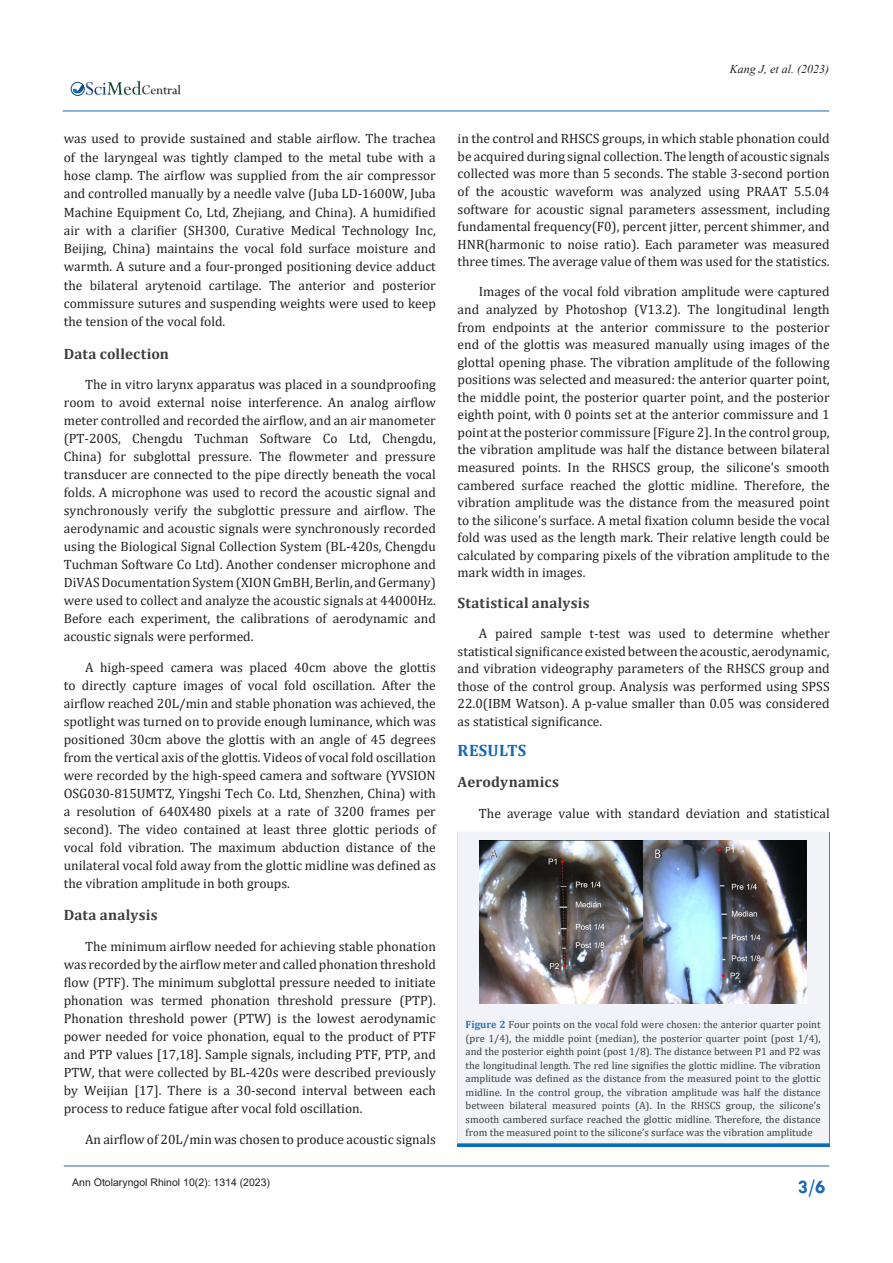
<style>
.page{position:relative;width:893px;height:1263px;background:#fff}
.page>*{position:absolute;margin:0;border:0;box-sizing:border-box;transform-origin:0 0}
.t1{font:700 19.5px "Tw Cen";color:#1768b4}
.Normal__Web{font:700 16.5px "Cambria";letter-spacing:.015em;color:#1768b4}
.Normal__Web-2{font:700 15px "Cambria";letter-spacing:.015em;color:#3e3e3f}
.t2{font:14.55px "Perpetua";color:#211e1e}
.Normal__Web-3{font:13.5px/18px "Cambria";color:#231f20;text-align:justify}
.t3{font:12.3px "Myriad Pro";color:#fff}
.t4{font:italic 12px "Times New Roman";color:#231f20}
.t5{font:10.5px/13.5px "Cambria";color:#3e3e3f;text-align:justify}
.t6{font:10.5px "Arial";color:#231f20}
.s1{font-weight:700;color:#2a71b8}
</style>
<div class="page">
<img style="left:87px;top:85px;width:94px;height:11px">
<div style="left:71px;top:82px;width:14px;height:14px;border:1px solid #074d7c;border-radius:50%"></div>
<svg style="left:73px;top:81px;width:68px;height:14px"></svg>
<hr style="left:64px;top:1166px;width:765px;height:1px;background:#1768b4">
<hr style="left:63px;top:111px;width:766px;height:1px;background:#1768b4">
<div style="left:457px;top:832px;width:372px;height:311px;background:#f1f3f9"></div>
<hr style="left:457px;top:1143px;width:372px;height:3px;background:#0072bc">
<img style="left:480px;top:840px;width:327px;height:163px">
<p class="t2" style="left:142px;top:81px;width:41px">Central</p>
<p class="Normal__Web-3" style="left:64px;top:129px;width:374px">was used to provide sustained and stable airflow. The trachea of the laryngeal was tightly clamped to the metal tube with a hose clamp. The airflow was supplied from the air compressor and controlled manually by a needle valve (Juba LD-1600W, Juba Machine Equipment Co, Ltd, Zhejiang, and China). A humidified air with a clarifier (SH300, Curative Medical Technology Inc, Beijing, China) maintains the vocal fold surface moisture and warmth. A suture and a four-pronged positioning device adduct the bilateral arytenoid cartilage. The anterior and posterior commissure sutures and suspending weights were used to keep the tension of the vocal fold.</p>
<p class="Normal__Web-2" style="left:64px;top:343px;width:107px">Data collection</p>
<p class="Normal__Web-3" style="left:64px;top:376px;width:374px;text-indent:21px">The in vitro larynx apparatus was placed in a soundproofing room to avoid external noise interference. An analog airflow meter controlled and recorded the airflow, and an air manometer (PT-200S, Chengdu Tuchman Software Co Ltd, Chengdu, China) for subglottal pressure. The flowmeter and pressure transducer are connected to the pipe directly beneath the vocal folds. A microphone was used to record the acoustic signal and synchronously verify the subglottic pressure and airflow. The aerodynamic and acoustic signals were synchronously recorded using the Biological Signal Collection System (BL-420s, Chengdu Tuchman Software Co Ltd). Another condenser microphone and DiVAS Documentation System (XION GmBH, Berlin, and Germany) were used to collect and analyze the acoustic signals at 44000Hz.<br>Before each experiment, the calibrations of aerodynamic and acoustic signals were performed.</p>
<p class="Normal__Web-3" style="left:64px;top:658px;width:374px;text-indent:21px">A high-speed camera was placed 40cm above the glottis to directly capture images of vocal fold oscillation. After the airflow reached 20L/min and stable phonation was achieved, the spotlight was turned on to provide enough luminance, which was positioned 30cm above the glottis with an angle of 45 degrees from the vertical axis of the glottis. Videos of vocal fold oscillation were recorded by the high-speed camera and software (YVSION OSG030-815UMTZ, Yingshi Tech Co. Ltd, Shenzhen, China) with a resolution of 640X480 pixels at a rate of 3200 frames per second). The video contained at least three glottic periods of vocal fold vibration. The maximum abduction distance of the unilateral vocal fold away from the glottic midline was defined as the vibration amplitude in both groups.</p>
<p class="Normal__Web-2" style="left:64px;top:905px;width:95px">Data analysis</p>
<p class="Normal__Web-3" style="left:64px;top:937px;width:374px;text-indent:21px">The minimum airflow needed for achieving stable phonation was recorded by the airflow meter and called phonation threshold flow (PTF). The minimum subglottal pressure needed to initiate phonation was termed phonation threshold pressure (PTP).<br>Phonation threshold power (PTW) is the lowest aerodynamic power needed for voice phonation, equal to the product of PTF and PTP values [17,18]. Sample signals, including PTF, PTP, and PTW, that were collected by BL-420s were described previously by Weijian [17]. There is a 30-second interval between each process to reduce fatigue after vocal fold oscillation.</p>
<p class="Normal__Web-3" style="left:85px;top:1130px;width:352px">An airflow of 20L/min was chosen to produce acoustic signals</p>
<p class="t4" style="left:730px;top:61px;width:101px">Kang J, et al. (2023)</p>
<p class="Normal__Web-3" style="left:458px;top:130px;width:374px;line-height:17.5px">in the control and RHSCS groups, in which stable phonation could be acquired during signal collection. The length of acoustic signals collected was more than 5 seconds. The stable 3-second portion of the acoustic waveform was analyzed using PRAAT 5.5.04 software for acoustic signal parameters assessment, including fundamental frequency(F0), percent jitter, percent shimmer, and HNR(harmonic to noise ratio). Each parameter was measured three times. The average value of them was used for the statistics.</p>
<p class="Normal__Web-3" style="left:458px;top:283px;width:374px;line-height:17.5px;text-indent:21px">Images of the vocal fold vibration amplitude were captured and analyzed by Photoshop (V13.2). The longitudinal length from endpoints at the anterior commissure to the posterior end of the glottis was measured manually using images of the glottal opening phase. The vibration amplitude of the following positions was selected and measured: the anterior quarter point, the middle point, the posterior quarter point, and the posterior eighth point, with 0 points set at the anterior commissure and 1 point at the posterior commissure [Figure 2]. In the control group, the vibration amplitude was half the distance between bilateral measured points. In the RHSCS group, the silicone’s smooth cambered surface reached the glottic midline. Therefore, the vibration amplitude was the distance from the measured point to the silicone’s surface. A metal fixation column beside the vocal fold was used as the length mark. Their relative length could be calculated by comparing pixels of the vibration amplitude to the mark width in images.</p>
<p class="Normal__Web-2" style="left:458px;top:592px;width:134px">Statistical analysis</p>
<p class="Normal__Web-3" style="left:458px;top:624px;width:374px;line-height:17.5px;text-indent:21px">A paired sample t-test was used to determine whether statistical significance existed between the acoustic, aerodynamic, and vibration videography parameters of the RHSCS group and those of the control group. Analysis was performed using SPSS 22.0(IBM Watson). A p-value smaller than 0.05 was considered as statistical significance.</p>
<p class="Normal__Web" style="left:458px;top:739px;width:70px">RESULTS</p>
<p class="Normal__Web-2" style="left:458px;top:771px;width:103px">Aerodynamics</p>
<p class="Normal__Web-3" style="left:479px;top:804px;width:352px">The average value with standard deviation and statistical</p>
<p class="t3" style="left:489px;top:846px;width:9px">A</p>
<p class="t3" style="left:655px;top:846px;width:8px">B</p>
<p class="t5" style="left:466px;top:1018px;width:357px"><span class="s1">Figure 2</span> Four points on the vocal fold were chosen: the anterior quarter point (pre 1/4), the middle point (median), the posterior quarter point (post 1/4), and the posterior eighth point (post 1/8). The distance between P1 and P2 was the longitudinal length. The red line signifies the glottic midline. The vibration amplitude was defined as the distance from the measured point to the glottic midline. In the control group, the vibration amplitude was half the distance between bilateral measured points (A). In the RHSCS group, the silicone’s smooth cambered surface reached the glottic midline. Therefore, the distance from the measured point to the silicone’s surface was the vibration amplitude</p>
<p class="t6" style="left:72px;top:1175px;width:199px">Ann Otolaryngol Rhinol 10(2): 1314 (2023)</p>
<h1 class="t1" style="left:798px;top:1175px;width:29px">3/6</h1>
</div>
